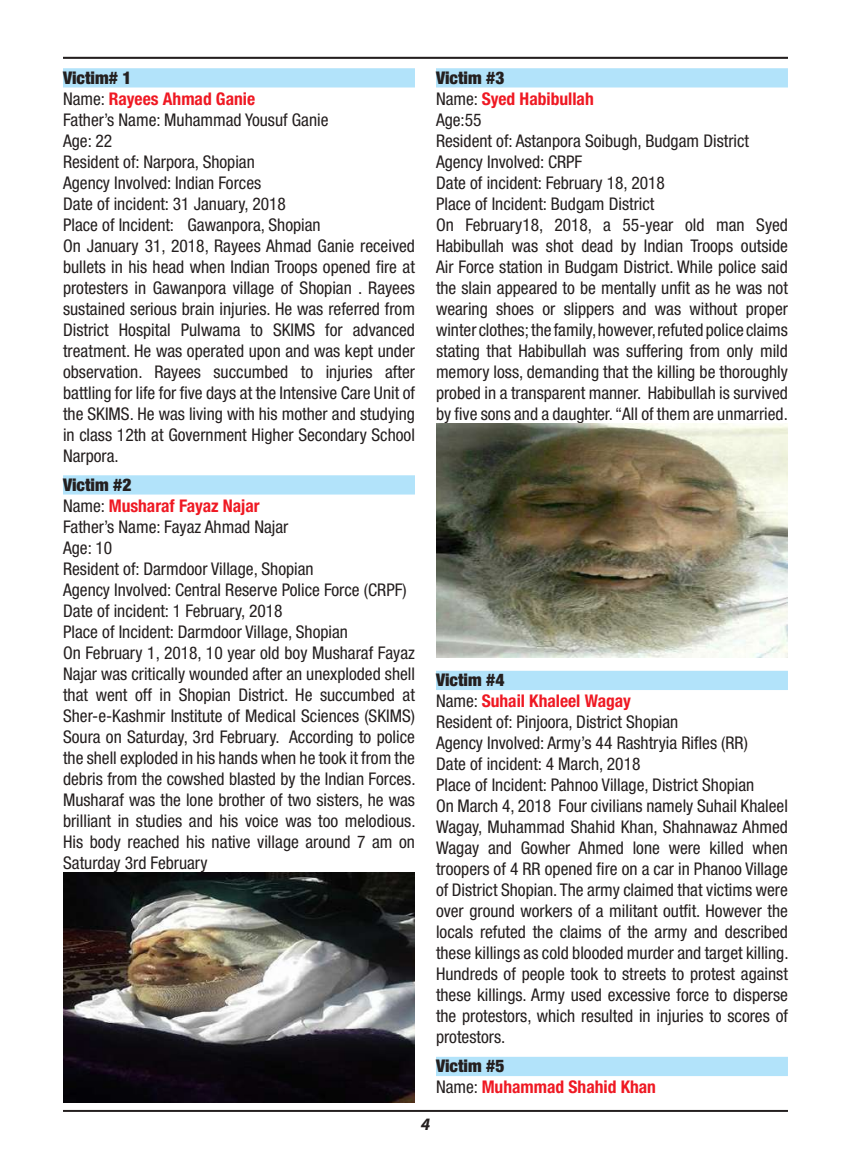
<style>
.page{position:relative;width:851px;height:1166px;background:#fff}
.page>*{position:absolute;margin:0;border:0;box-sizing:border-box;transform-origin:0 0}
.t1{font:condensed 17.5px/21px "Helvetica Neue LT Std";color:#241f1f}
.t2{font:700 condensed 17.5px/21px "Helvetica Neue LT Std";color:#ef1923}
.t3{font:italic 700 17.5px "Myriad Pro";color:#241f1f}
.s1{font-weight:900}
.s2{font-weight:700;color:#ef1923}
.s3{font-weight:900;color:#241f1f}
.s4{font-weight:400;color:#241f1f}
</style>
<div class="page">
<hr style="left:63px;top:57px;width:725px;height:2px;background:#241f1f">
<hr style="left:63px;top:1110px;width:725px;height:1px;background:#241f1f">
<div style="left:63px;top:68px;width:352px;height:19px;background:#b2e3fa"></div>
<div style="left:63px;top:475px;width:352px;height:19px;background:#b2e3fa"></div>
<img style="left:63px;top:872px;width:352px;height:230px">
<div style="left:436px;top:68px;width:352px;height:19px;background:#b2e3fa"></div>
<div style="left:436px;top:670px;width:352px;height:20px;background:#b2e3fa"></div>
<div style="left:436px;top:1056px;width:352px;height:20px;background:#b2e3fa"></div>
<img style="left:436px;top:423px;width:351px;height:234px">
<p class="t1" style="left:63px;top:67px;width:353px"><span class="s1">Victim# 1<br></span>Name: <span class="s2">Rayees Ahmad Ganie<br></span>Father’s Name: Muhammad Yousuf Ganie<br>Age: 22<br>Resident of: Narpora, Shopian<br>Agency Involved: Indian Forces<br>Date of incident: 31 January, 2018<br>Place of Incident: Gawanpora, Shopian<br>On January 31, 2018, Rayees Ahmad Ganie received bullets in his head when Indian Troops opened fire at protesters in Gawanpora village of Shopian . Rayees sustained serious brain injuries. He was referred from District Hospital Pulwama to SKIMS for advanced treatment. He was operated upon and was kept under observation. Rayees succumbed to injuries after battling for life for five days at the Intensive Care Unit of the SKIMS. He was living with his mother and studying in class 12th at Government Higher Secondary School Narpora.</p>
<p class="t1" style="left:63px;top:474px;width:354px"><span class="s1">Victim #2<br></span>Name: <span class="s2">Musharaf Fayaz Najar<br></span>Father’s Name: Fayaz Ahmad Najar<br>Age: 10<br>Resident of: Darmdoor Village, Shopian<br>Agency Involved: Central Reserve Police Force (CRPF)<br>Date of incident: 1 February, 2018<br>Place of Incident: Darmdoor Village, Shopian<br>On February 1, 2018, 10 year old boy Musharaf Fayaz Najar was critically wounded after an unexploded shell that went off in Shopian District. He succumbed at Sher-e-Kashmir Institute of Medical Sciences (SKIMS)<br>Soura on Saturday, 3rd February. According to police the shell exploded in his hands when he took it from the debris from the cowshed blasted by the Indian Forces.<br>Musharaf was the lone brother of two sisters, he was brilliant in studies and his voice was too melodious.<br>His body reached his native village around 7 am on Saturday 3rd February</p>
<p class="t1" style="left:436px;top:67px;width:353px"><span class="s1">Victim #3<br></span>Name: <span class="s2">Syed Habibullah<br></span>Age:55<br>Resident of: Astanpora Soibugh, Budgam District Agency Involved: CRPF<br>Date of incident: February 18, 2018<br>Place of Incident: Budgam District<br>On February18, 2018, a 55-year old man Syed Habibullah was shot dead by Indian Troops outside Air Force station in Budgam District. While police said the slain appeared to be mentally unfit as he was not wearing shoes or slippers and was without proper winter clothes; the family, however, refuted police claims stating that Habibullah was suffering from only mild memory loss, demanding that the killing be thoroughly probed in a transparent manner. Habibullah is survived by five sons and a daughter. “All of them are unmarried.</p>
<p class="t1" style="left:436px;top:669px;width:354px"><span class="s1">Victim #4<br></span>Name: <span class="s2">Suhail Khaleel Wagay<br></span>Resident of: Pinjoora, District Shopian<br>Agency Involved: Army’s 44 Rashtryia Rifles (RR)<br>Date of incident: 4 March, 2018<br>Place of Incident: Pahnoo Village, District Shopian<br>On March 4, 2018 Four civilians namely Suhail Khaleel Wagay, Muhammad Shahid Khan, Shahnawaz Ahmed Wagay and Gowher Ahmed lone were killed when troopers of 4 RR opened fire on a car in Phanoo Village of District Shopian. The army claimed that victims were over ground workers of a militant outfit. However the locals refuted the claims of the army and described these killings as cold blooded murder and target killing.<br>Hundreds of people took to streets to protest against these killings. Army used excessive force to disperse the protestors, which resulted in injuries to scores of protestors.</p>
<p class="t2" style="left:436px;top:1055px;width:221px"><span class="s3">Victim #5<br></span><span class="s4">Name:</span> Muhammad Shahid Khan</p>
<p class="t3" style="left:421px;top:1112px;width:11px">4</p>
</div>
